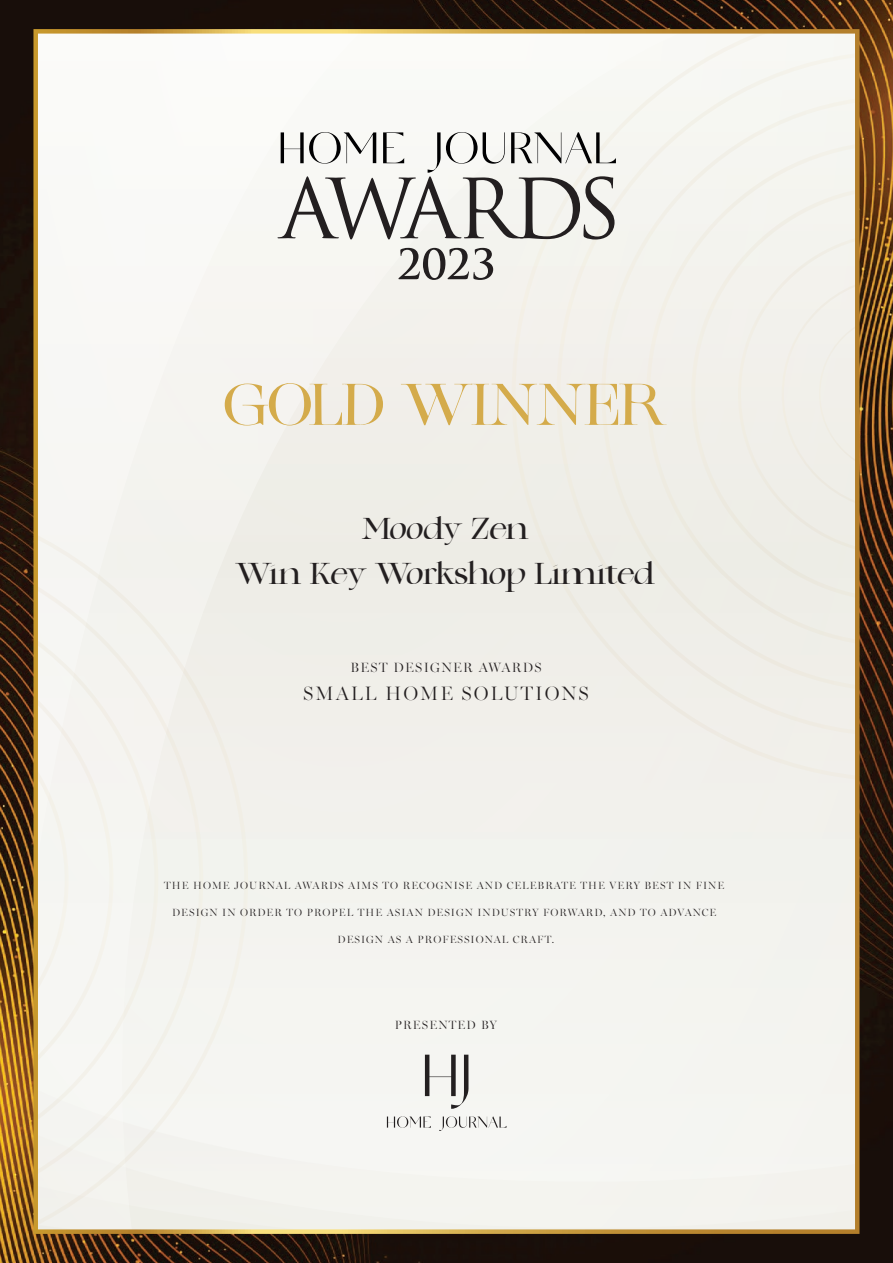
<style>
.page{position:relative;width:893px;height:1263px;background:#fff}
.page>*{position:absolute;margin:0;border:0;box-sizing:border-box;transform-origin:0 0}
.t1{font:700 58.65px "Culture";color:#d4ab4b}
.t2{font:700 30px/45px "Culture";color:#231f20;text-align:center}
.t3{font:300 19.5px "Miller Banner";letter-spacing:.1em;color:#231f20}
.t4{font:300 13.5px "Miller Banner";letter-spacing:.1em;color:#231f20}
.t5{font:300 12px "Miller Banner";letter-spacing:.1em;color:#231f20}
.t6{font:300 10.5px "Miller Banner";letter-spacing:.1em;color:#231f20}
</style>
<div class="page">
<img style="left:0;top:0;width:893px;height:1263px">
<div style="left:36px;top:31px;width:821px;height:1201px;background:#f4f4ef"></div>
<svg style="left:512px;top:231px;width:342px;height:548px"></svg>
<svg style="left:38px;top:575px;width:198px;height:649px"></svg>
<svg style="left:425px;top:1055px;width:43px;height:54px"></svg>
<svg style="left:387px;top:1116px;width:44px;height:12px"></svg>
<svg style="left:439px;top:1116px;width:67px;height:15px"></svg>
<svg style="left:398px;top:248px;width:95px;height:32px"></svg>
<svg style="left:277px;top:132px;width:339px;height:107px"></svg>
<h1 class="t1" style="left:224px;top:368px;width:441px">GOLD WINNER</h1>
<h2 class="t2" style="left:236px;top:506px;width:420px">Moody Zen<br>Win Key Workshop Limited</h2>
<p class="t4" style="left:350px;top:659px;width:192px">BEST DESIGNER AWARDS</p>
<h3 class="t3" style="left:303px;top:681px;width:287px">SMALL HOME SOLUTIONS</h3>
<p class="t6" style="left:164px;top:879px;width:561px">THE HOME JOURNAL AWARDS AIMS TO RECOGNISE AND CELEBRATE THE VERY BEST IN FINE</p>
<p class="t6" style="left:172px;top:906px;width:545px">DESIGN IN ORDER TO PROPEL THE ASIAN DESIGN INDUSTRY FORWARD, AND TO ADVANCE</p>
<p class="t6" style="left:338px;top:933px;width:218px">DESIGN AS A PROFESSIONAL CRAFT.</p>
<p class="t5" style="left:395px;top:1018px;width:104px">PRESENTED BY</p>
</div>
